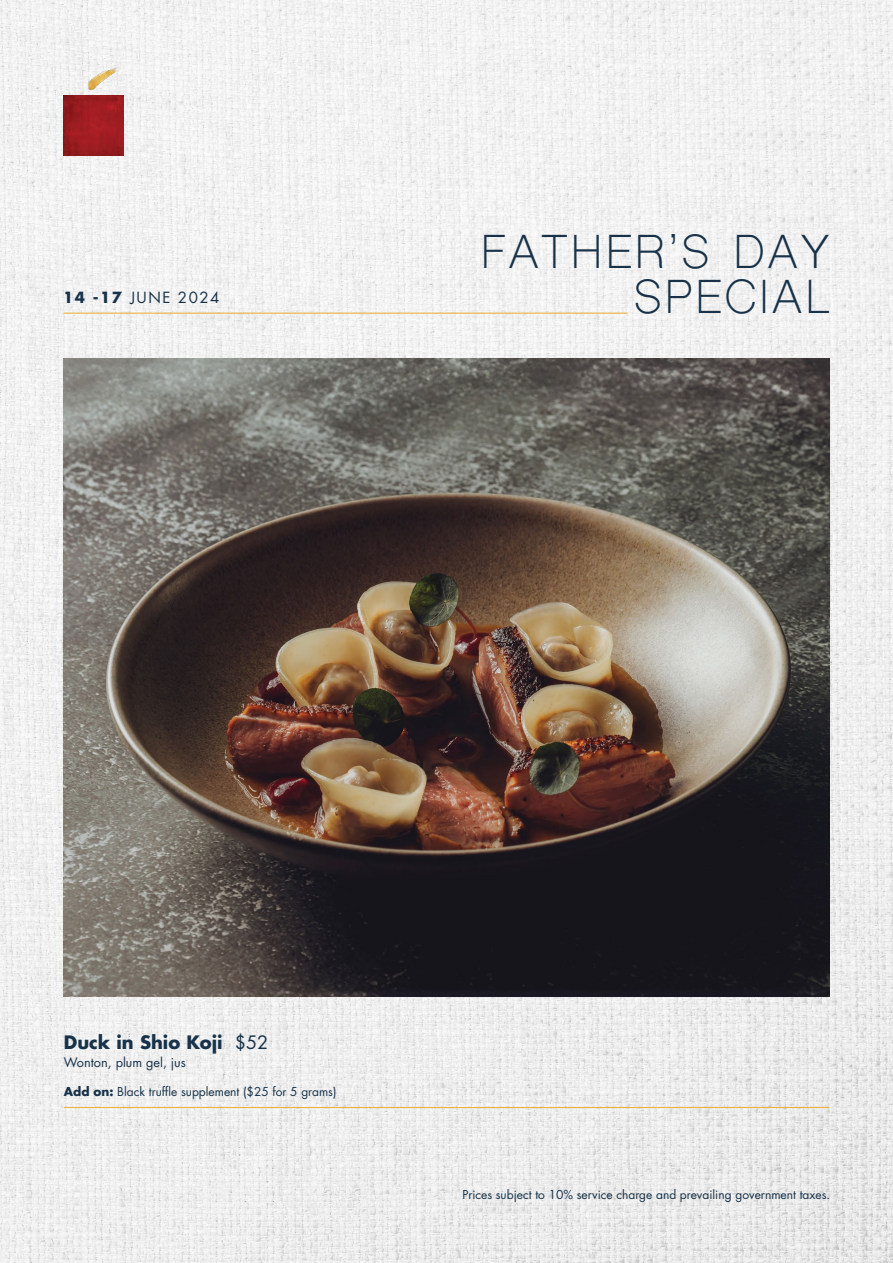
<style>
.page{position:relative;width:893px;height:1263px;background:#fff}
.page>*{position:absolute;margin:0;border:0;box-sizing:border-box;transform-origin:0 0}
.t1{font:45px "Shree Dev 0714";letter-spacing:.075em;color:#173249}
.t2{font:700 18px "Futura LT Pro";color:#173249}
.t3{font:15px "Futura LT Pro";letter-spacing:.1em;color:#173249}
.t4{font:12.75px "Futura LT Pro";color:#173249}
.t5{font:12px "Futura LT Pro";color:#173249}
.s1{font-weight:700}
.s2{font-weight:400}
</style>
<div class="page">
<img style="left:0;top:0;width:893px;height:1263px">
<img style="left:64px;top:358px;width:765px;height:638px">
<hr style="left:64px;top:313px;width:564px;height:1px;background:#efb242">
<hr style="left:64px;top:1107px;width:765px;height:1px;background:#efb242">
<img style="left:64px;top:96px;width:59px;height:59px">
<img style="left:87px;top:64px;width:30px;height:29px">
<h1 class="t1" style="left:481px;top:225px;width:350px">FATHER’S DAY</h1>
<p class="t3" style="left:63px;top:287px;width:158px"><span class="s1">14 -17</span> JUNE 2024</p>
<h1 class="t1" style="left:635px;top:270px;width:196px">SPECIAL</h1>
<h2 class="t2" style="left:64px;top:1028px;width:206px">Duck in Shio Koji <span class="s2">$52</span></h2>
<p class="t4" style="left:64px;top:1054px;width:124px">Wonton, plum gel, jus</p>
<p class="t5" style="left:64px;top:1083px;width:274px"><span class="s1">Add on:</span> Black truffle supplement ($25 for 5 grams)</p>
<p class="t5" style="left:463px;top:1186px;width:369px">Prices subject to 10% service charge and prevailing government taxes.</p>
</div>
